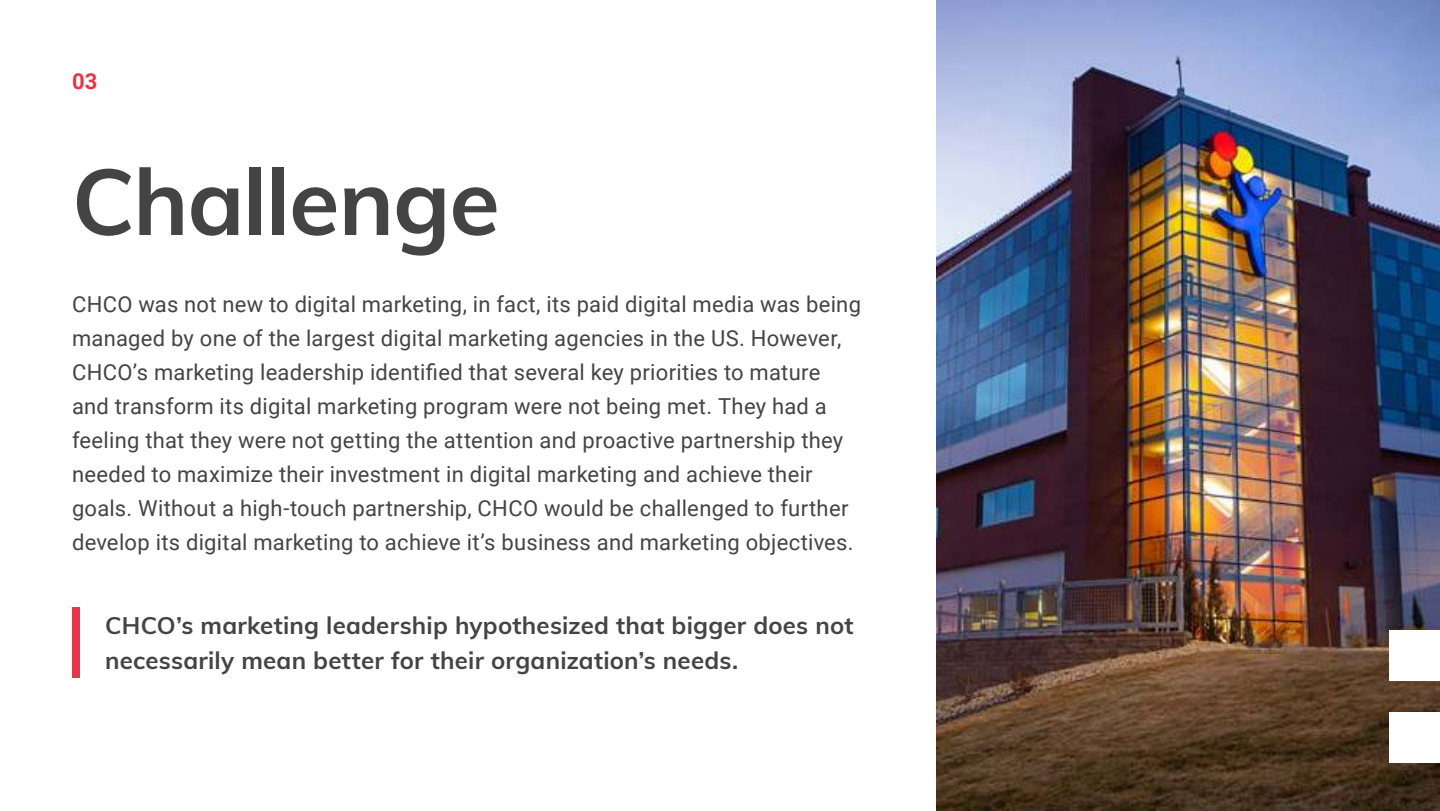
<style>
.page{position:relative;width:1440px;height:811px;background:#fff}
.page>*{position:absolute;margin:0;border:0;box-sizing:border-box;transform-origin:0 0}
.t1{font:700 92px "Muli";letter-spacing:-.01em;color:#444}
.t2{font:700 24px/34px "Muli";letter-spacing:.01em;color:#444}
.t3{font:22px/34px "Roboto";letter-spacing:.01em;color:#444}
.t4{font:700 22px "Roboto";color:#e73449}
</style>
<div class="page">
<img style="left:936px;top:0;width:504px;height:811px">
<div style="left:1390px;top:630px;width:50px;height:51px;background:#fff"></div>
<div style="left:1390px;top:712px;width:50px;height:51px;background:#fff"></div>
<div style="left:72px;top:607px;width:8px;height:70px;background:#e73449"></div>
<p class="t4" style="left:72px;top:72px;width:27px">03</p>
<h1 class="t1" style="left:72px;top:167px;width:429px">Challenge</h1>
<p class="t3" style="left:72px;top:288px;width:791px">CHCO was not new to digital marketing, in fact, its paid digital media was being managed by one of the largest digital marketing agencies in the US. However, CHCO’s marketing leadership identified that several key priorities to mature and transform its digital marketing program were not being met. They had a feeling that they were not getting the attention and proactive partnership they needed to maximize their investment in digital marketing and achieve their goals. Without a high-touch partnership, CHCO would be challenged to further develop its digital marketing to achieve it’s business and marketing objectives.</p>
<p class="t2" style="left:105px;top:611px;width:750px">CHCO’s marketing leadership hypothesized that bigger does not necessarily mean better for their organization’s needs.</p>
</div>
